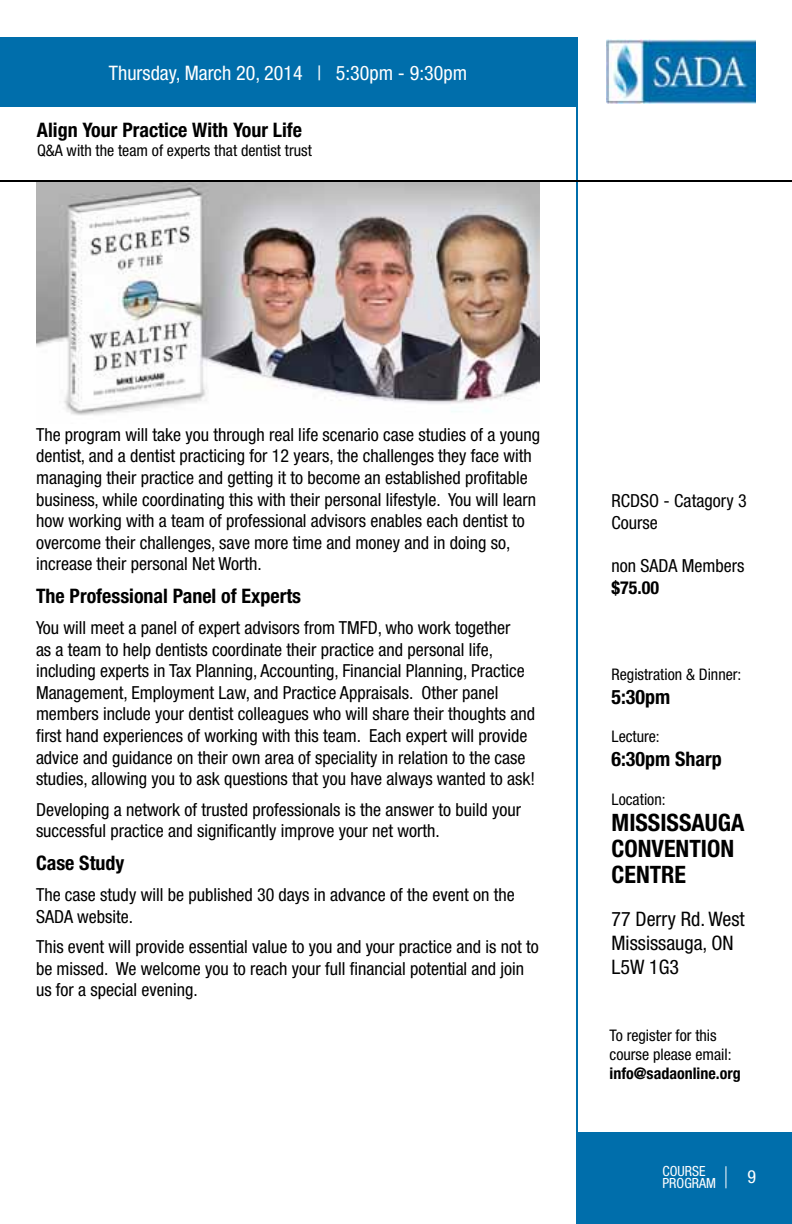
<style>
.page{position:relative;width:792px;height:1224px;background:#fff}
.page>*{position:absolute;margin:0;border:0;box-sizing:border-box;transform-origin:0 0}
.t1{font:700 condensed 24px/26px "Helvetica Neue LT Std";color:#000}
.t2{font:700 condensed 20px "Helvetica Neue LT Std";color:#000}
.t3{font:condensed 20px "Helvetica Neue LT Std";color:#fff}
.t4{font:condensed 20px/24px "Helvetica Neue LT Std";color:#000}
.t5{font:condensed 18px/21.6px "Helvetica Neue LT Std";color:#000}
.t6{font:700 condensed 18px "Helvetica Neue LT Std";color:#000}
.t7{font:condensed 18px "Helvetica Neue LT Std";color:#fff}
.t8{font:condensed 16px/19.2px "Helvetica Neue LT Std";color:#000}
.t9{font:700 condensed 16px "Helvetica Neue LT Std";color:#000}
.t10{font:condensed 14px/12px "Helvetica Neue LT Std";color:#fff}
</style>
<div class="page">
<div style="left:578px;top:1132px;width:214px;height:92px;background:#006eab"></div>
<div style="left:0;top:37px;width:578px;height:70px;background:#006eab"></div>
<hr style="left:576px;top:37px;width:2px;height:1187px;background:#006eab">
<hr style="left:0;top:180px;width:792px;height:2px;background:#000">
<svg style="left:725px;top:1166px;width:1px;height:22px"></svg>
<img style="left:606px;top:40px;width:150px;height:64px">
<img style="left:36px;top:182px;width:503px;height:233px">
<p class="t3" style="left:109px;top:61px;width:360px">Thursday, March 20, 2014 | 5:30pm - 9:30pm</p>
<p class="t2" style="left:37px;top:118px;width:267px">Align Your Practice With Your Life</p>
<p class="t8" style="left:37px;top:141px;width:276px">Q&amp;A with the team of experts that dentist trust</p>
<p class="t5" style="left:36px;top:423px;width:506px">The program will take you through real life scenario case studies of a young dentist, and a dentist practicing for 12 years, the challenges they face with managing their practice and getting it to become an established profitable business, while coordinating this with their personal lifestyle. You will learn how working with a team of professional advisors enables each dentist to overcome their challenges, save more time and money and in doing so, increase their personal Net Worth.</p>
<p class="t2" style="left:36px;top:584px;width:267px">The Professional Panel of Experts</p>
<p class="t5" style="left:36px;top:617px;width:501px">You will meet a panel of expert advisors from TMFD, who work together<br>as a team to help dentists coordinate their practice and personal life, including experts in Tax Planning, Accounting, Financial Planning, Practice Management, Employment Law, and Practice Appraisals. Other panel members include your dentist colleagues who will share their thoughts and first hand experiences of working with this team. Each expert will provide advice and guidance on their own area of speciality in relation to the case studies, allowing you to ask questions that you have always wanted to ask!</p>
<p class="t5" style="left:36px;top:798px;width:487px">Developing a network of trusted professionals is the answer to build your successful practice and significantly improve your net worth.</p>
<p class="t2" style="left:36px;top:851px;width:90px">Case Study</p>
<p class="t5" style="left:36px;top:884px;width:480px">The case study will be published 30 days in advance of the event on the<br>SADA website.</p>
<p class="t5" style="left:36px;top:936px;width:504px">This event will provide essential value to you and your practice and is not to be missed. We welcome you to reach your full financial potential and join us for a special evening.</p>
<p class="t5" style="left:612px;top:490px;width:137px">RCDSO - Catagory 3<br>Course</p>
<p class="t5" style="left:612px;top:555px;width:134px">non SADA Members</p>
<p class="t6" style="left:612px;top:576px;width:49px">$75.00</p>
<p class="t8" style="left:612px;top:665px;width:131px">Registration &amp; Dinner:</p>
<p class="t2" style="left:612px;top:685px;width:60px">5:30pm</p>
<p class="t8" style="left:612px;top:727px;width:50px">Lecture:</p>
<p class="t2" style="left:612px;top:747px;width:112px">6:30pm Sharp</p>
<p class="t8" style="left:612px;top:789px;width:56px">Location:</p>
<h1 class="t1" style="left:612px;top:809px;width:134px">MISSISSAUGA<br>CONVENTION<br>CENTRE</h1>
<p class="t4" style="left:612px;top:907px;width:135px">77 Derry Rd. West<br>Mississauga, ON<br>L5W 1G3</p>
<p class="t8" style="left:610px;top:1026px;width:123px">To register for this course please email:</p>
<p class="t9" style="left:610px;top:1064px;width:133px">info@sadaonline.org</p>
<p class="t10" style="left:663px;top:1165px;width:55px">COURSE<br>PROGRAM</p>
<p class="t7" style="left:747px;top:1166px;width:10px">9</p>
</div>
